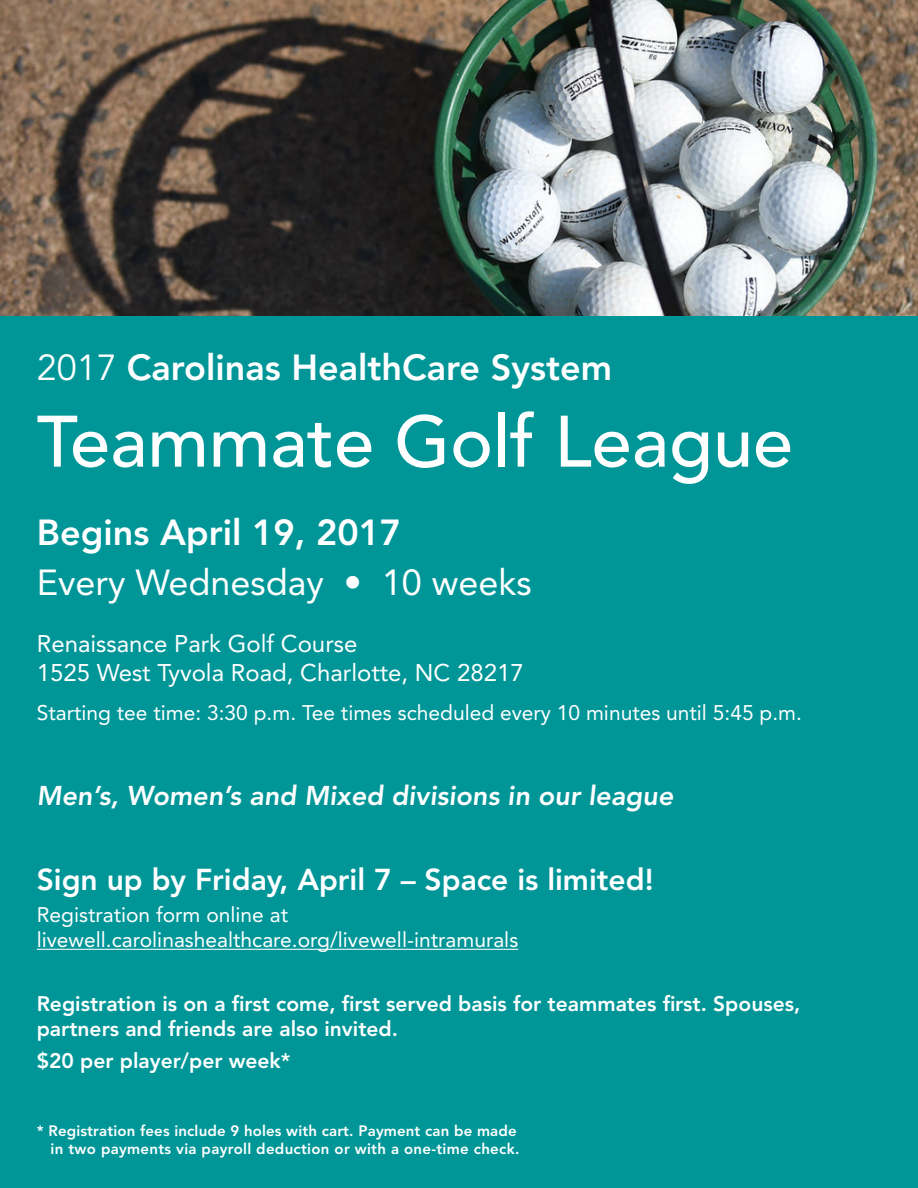
<style>
.page{position:relative;width:918px;height:1188px;background:#fff}
.page>*{position:absolute;margin:0;border:0;box-sizing:border-box;transform-origin:0 0}
.t1{font:500 72px "Avenir LT Std";color:#fff}
.t2{font:800 36px "Avenir LT Std";color:#fff}
.t3{font:36px "Avenir LT Std";color:#fff}
.t4{font:800 30px "Avenir LT Std";color:#fff}
.t5{font:800 27px "Avenir LT Std";color:#fff}
.t6{font:24px "Avenir LT Std";color:#fff}
.t7{font:21px "Avenir LT Std";color:#fff}
.t8{font:800 21px/25.2px "Avenir LT Std";color:#fff}
.t9{font:800 15px "Avenir LT Std";letter-spacing:.01em;color:#fff}
.s1{font-weight:400}
</style>
<div class="page">
<img style="left:0;top:0;width:918px;height:317px">
<div style="left:0;top:317px;width:918px;height:871px;background:#009698"></div>
<hr style="left:37px;top:949px;width:481px;height:1px;background:#fff">
<p class="t2" style="left:37px;top:346px;width:577px"><span class="s1">2017</span> Carolinas HealthCare System</p>
<p class="t1" style="left:37px;top:400px;width:758px">Teammate Golf League</p>
<p class="t2" style="left:37px;top:511px;width:366px">Begins April 19, 2017</p>
<p class="t3" style="left:37px;top:561px;width:497px">Every Wednesday • 10 weeks</p>
<p class="t6" style="left:37px;top:630px;width:322px">Renaissance Park Golf Course</p>
<p class="t6" style="left:37px;top:659px;width:489px">1525 West Tyvola Road, Charlotte, NC 28217</p>
<p class="t7" style="left:37px;top:700px;width:767px">Starting tee time: 3:30 p.m. Tee times scheduled every 10 minutes until 5:45 p.m.</p>
<p class="t5" style="left:37px;top:779px;width:642px">Men’s, Women’s and Mixed divisions in our league</p>
<p class="t4" style="left:37px;top:862px;width:618px">Sign up by Friday, April 7 – Space is limited!</p>
<p class="t7" style="left:37px;top:903px;width:253px">Registration form online at</p>
<p class="t7" style="left:37px;top:928px;width:483px">livewell.carolinashealthcare.org/livewell-intramurals</p>
<p class="t8" style="left:37px;top:991px;width:765px">Registration is on a first come, first served basis for teammates first. Spouses, partners and friends are also invited.</p>
<p class="t8" style="left:37px;top:1048px;width:255px">$20 per player/per week*</p>
<p class="t9" style="left:37px;top:1122px;width:482px">* Registration fees include 9 holes with cart. Payment can be made</p>
<p class="t9" style="left:51px;top:1140px;width:470px">in two payments via payroll deduction or with a one-time check.</p>
</div>
